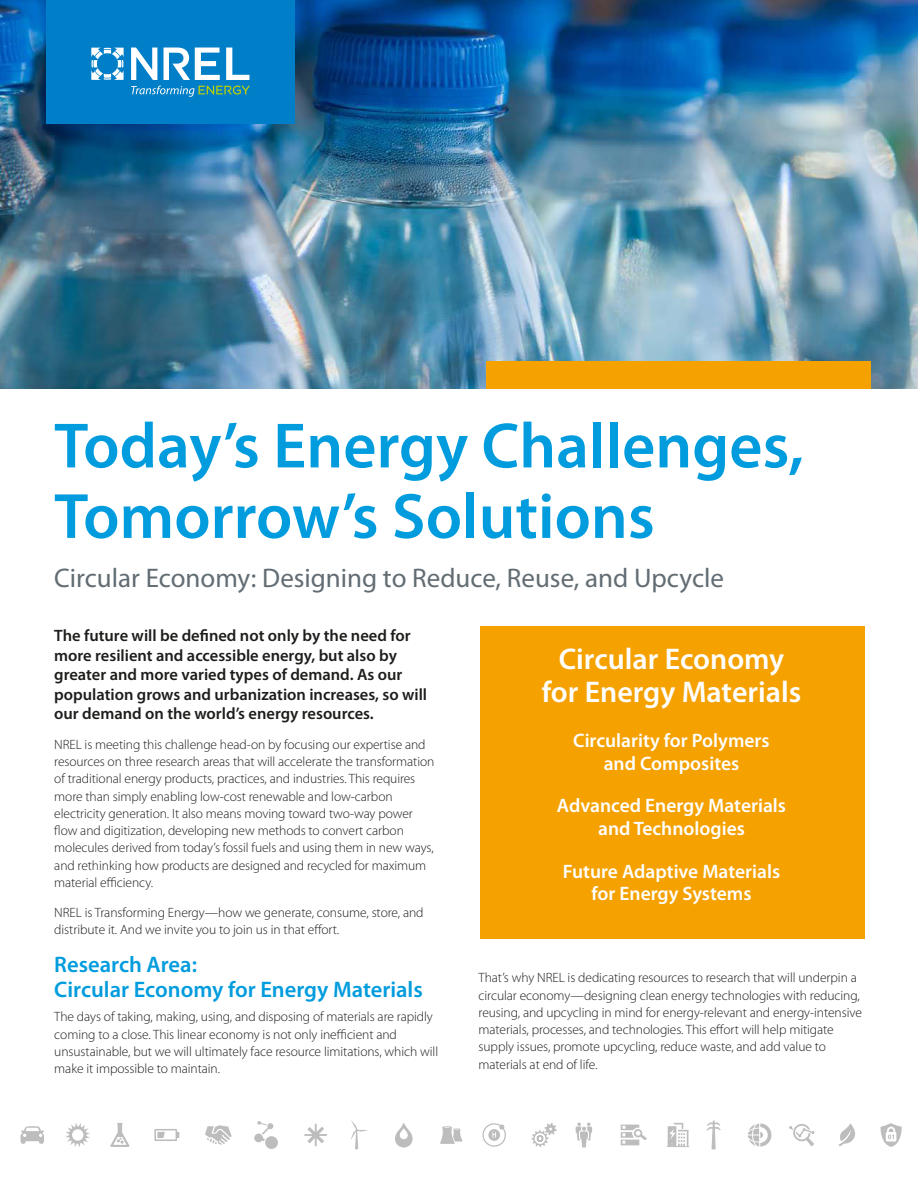
<style>
.page{position:relative;width:918px;height:1188px;background:#fff}
.page>*{position:absolute;margin:0;border:0;box-sizing:border-box;transform-origin:0 0}
.t1{font:600 64.5px/70.5px "Myriad Pro";color:#009cde}
.sidebar_text{font:600 30px/33px "Myriad Pro";color:#fff;text-align:center}
.subhead{font:27px "Myriad Pro";color:#626c73}
.t2{font:600 22.5px/25.5px "Myriad Pro";color:#009cde}
.sidebar_text-2{font:600 19.5px/22.5px "Myriad Pro";color:#fff;text-align:center}
.intro_paragragh{font:600 16.5px/19.5px "Myriad Pro";color:#1d1d1b}
.body{font:300 13.5px/17.2px "Myriad Pro";letter-spacing:-.005em;color:#1d1d1b}
</style>
<div class="page">
<svg style="left:66px;top:1123px;width:24px;height:24px"></svg>
<svg style="left:531px;top:1123px;width:26px;height:24px"></svg>
<svg style="left:20px;top:1126px;width:24px;height:18px"></svg>
<svg style="left:154px;top:1129px;width:25px;height:12px"></svg>
<svg style="left:110px;top:1123px;width:20px;height:24px"></svg>
<svg style="left:351px;top:1121px;width:17px;height:28px"></svg>
<svg style="left:304px;top:1124px;width:23px;height:22px"></svg>
<svg style="left:395px;top:1123px;width:18px;height:25px"></svg>
<svg style="left:254px;top:1121px;width:24px;height:28px"></svg>
<svg style="left:440px;top:1126px;width:22px;height:18px"></svg>
<svg style="left:839px;top:1123px;width:16px;height:24px"></svg>
<svg style="left:621px;top:1125px;width:26px;height:20px"></svg>
<svg style="left:482px;top:1123px;width:24px;height:24px"></svg>
<svg style="left:576px;top:1122px;width:16px;height:25px"></svg>
<svg style="left:706px;top:1120px;width:15px;height:30px"></svg>
<svg style="left:748px;top:1123px;width:23px;height:24px"></svg>
<svg style="left:205px;top:1125px;width:27px;height:20px"></svg>
<svg style="left:789px;top:1124px;width:26px;height:22px"></svg>
<svg style="left:880px;top:1123px;width:22px;height:24px"></svg>
<svg style="left:667px;top:1123px;width:22px;height:24px"></svg>
<div style="left:481px;top:626px;width:384px;height:313px;background:#f5a100"></div>
<img style="left:0;top:0;width:918px;height:389px">
<div style="left:486px;top:361px;width:385px;height:28px;background:#f5a100"></div>
<div style="left:46px;top:0;width:249px;height:124px;background:#007fc8"></div>
<svg style="left:91px;top:48px;width:33px;height:32px"></svg>
<svg style="left:131px;top:48px;width:26px;height:32px"></svg>
<svg style="left:164px;top:48px;width:56px;height:32px"></svg>
<svg style="left:226px;top:48px;width:23px;height:32px"></svg>
<svg style="left:131px;top:86px;width:119px;height:11px"></svg>
<p class="t1" style="left:54px;top:409px;width:751px">Today’s Energy Challenges,<br>Tomorrow’s Solutions</p>
<p class="subhead" style="left:54px;top:561px;width:671px">Circular Economy: Designing to Reduce, Reuse, and Upcycle</p>
<p class="intro_paragragh" style="left:54px;top:626px;width:374px">The future will be defined not only by the need for more resilient and accessible energy, but also by greater and more varied types of demand. As our population grows and urbanization increases, so will our demand on the world’s energy resources.</p>
<p class="body" style="left:54px;top:736px;width:382px">NREL is meeting this challenge head-on by focusing our expertise and resources on three research areas that will accelerate the transformation of traditional energy products, practices, and industries. This requires more than simply enabling low-cost renewable and low-carbon electricity generation. It also means moving toward two-way power flow and digitization, developing new methods to convert carbon molecules derived from today’s fossil fuels and using them in new ways, and rethinking how products are designed and recycled for maximum material efficiency.</p>
<p class="body" style="left:54px;top:903px;width:371px">NREL is Transforming Energy—how we generate, consume, store, and distribute it. And we invite you to join us in that effort.</p>
<h2 class="t2" style="left:54px;top:951px;width:370px">Research Area:<br>Circular Economy for Energy Materials</h2>
<p class="body" style="left:54px;top:1008px;width:386px">The days of taking, making, using, and disposing of materials are rapidly coming to a close. This linear economy is not only inefficient and unsustainable, but we will ultimately face resource limitations, which will make it impossible to maintain.</p>
<p class="sidebar_text" style="left:542px;top:642px;width:261px">Circular Economy for Energy Materials</p>
<p class="sidebar_text-2" style="left:573px;top:729px;width:198px">Circularity for Polymers and Composites</p>
<p class="sidebar_text-2" style="left:557px;top:794px;width:231px">Advanced Energy Materials and Technologies</p>
<p class="sidebar_text-2" style="left:563px;top:859px;width:219px">Future Adaptive Materials for Energy Systems</p>
<p class="body" style="left:479px;top:969px;width:385px">That’s why NREL is dedicating resources to research that will underpin a circular economy—designing clean energy technologies with reducing, reusing, and upcycling in mind for energy-relevant and energy-intensive materials, processes, and technologies. This effort will help mitigate supply issues, promote upcycling, reduce waste, and add value to materials at end of life.</p>
</div>
